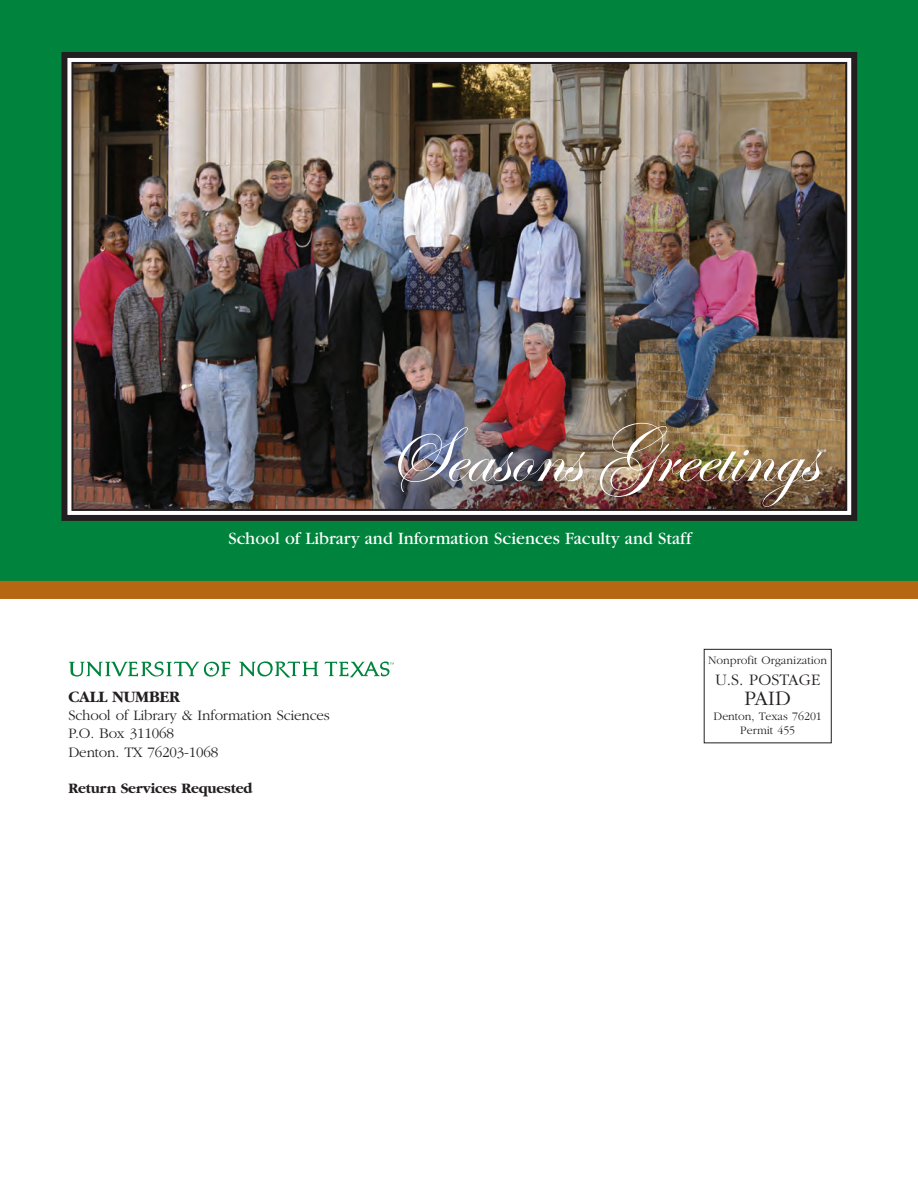
<style>
.page{position:relative;width:918px;height:1188px;background:#fff}
.page>*{position:absolute;margin:0;border:0;box-sizing:border-box;transform-origin:0 0}
.t1{font:80.85px "Edwardian Scr ITC";color:#fff}
.t2{font:300 21.45px "Garamond";color:#231f20}
.t3{font:18px "Garamond";color:#fff}
.t4{font:300 16.65px "Garamond";color:#231f20}
.t5{font:700 16.5px "Garamond";letter-spacing:-.01em;color:#231f20}
.t6{font:300 15px/18.3px "Garamond";letter-spacing:-.01em;color:#231f20}
.t7{font:700 15px "Garamond";letter-spacing:-.01em;color:#231f20}
.t8{font:300 11.85px/14.2px "Garamond";color:#231f20;text-align:center}
</style>
<div class="page">
<div style="left:0;top:0;width:918px;height:588px;background:#00843d"></div>
<svg style="left:239px;top:661px;width:79px;height:17px"></svg>
<svg style="left:325px;top:661px;width:69px;height:16px"></svg>
<svg style="left:69px;top:661px;width:161px;height:16px"></svg>
<div style="left:704px;top:649px;width:128px;height:94px;border:1px solid #231f20"></div>
<div style="left:0;top:581px;width:918px;height:18px;background:#b66711"></div>
<img style="left:74px;top:65px;width:770px;height:443px">
<div style="left:64px;top:55px;width:790px;height:463px;border:8px solid #fff"></div>
<div style="left:61px;top:52px;width:796px;height:469px;border:6px solid #231f20"></div>
<div style="left:71px;top:62px;width:776px;height:449px;border:2px solid #231f20"></div>
<p class="t1" style="left:388px;top:405px;width:431px">Seasons Greetings</p>
<p class="t3" style="left:228px;top:533px;width:465px">School of Library and Information Sciences Faculty and Staff</p>
<p class="t5" style="left:68px;top:686px;width:113px">CALL NUMBER</p>
<p class="t6" style="left:68px;top:706px;width:263px">School of Library &amp; Information Sciences<br>P.O. Box 311068<br>Denton. TX 76203-1068</p>
<p class="t7" style="left:68px;top:779px;width:186px">Return Services Requested</p>
<p class="t8" style="left:708px;top:653px;width:121px">Nonprofit Organization</p>
<p class="t4" style="left:715px;top:670px;width:107px">U.S. POSTAGE</p>
<p class="t2" style="left:744px;top:686px;width:48px">PAID</p>
<p class="t8" style="left:714px;top:709px;width:110px">Denton, Texas 76201<br>Permit 455</p>
</div>
